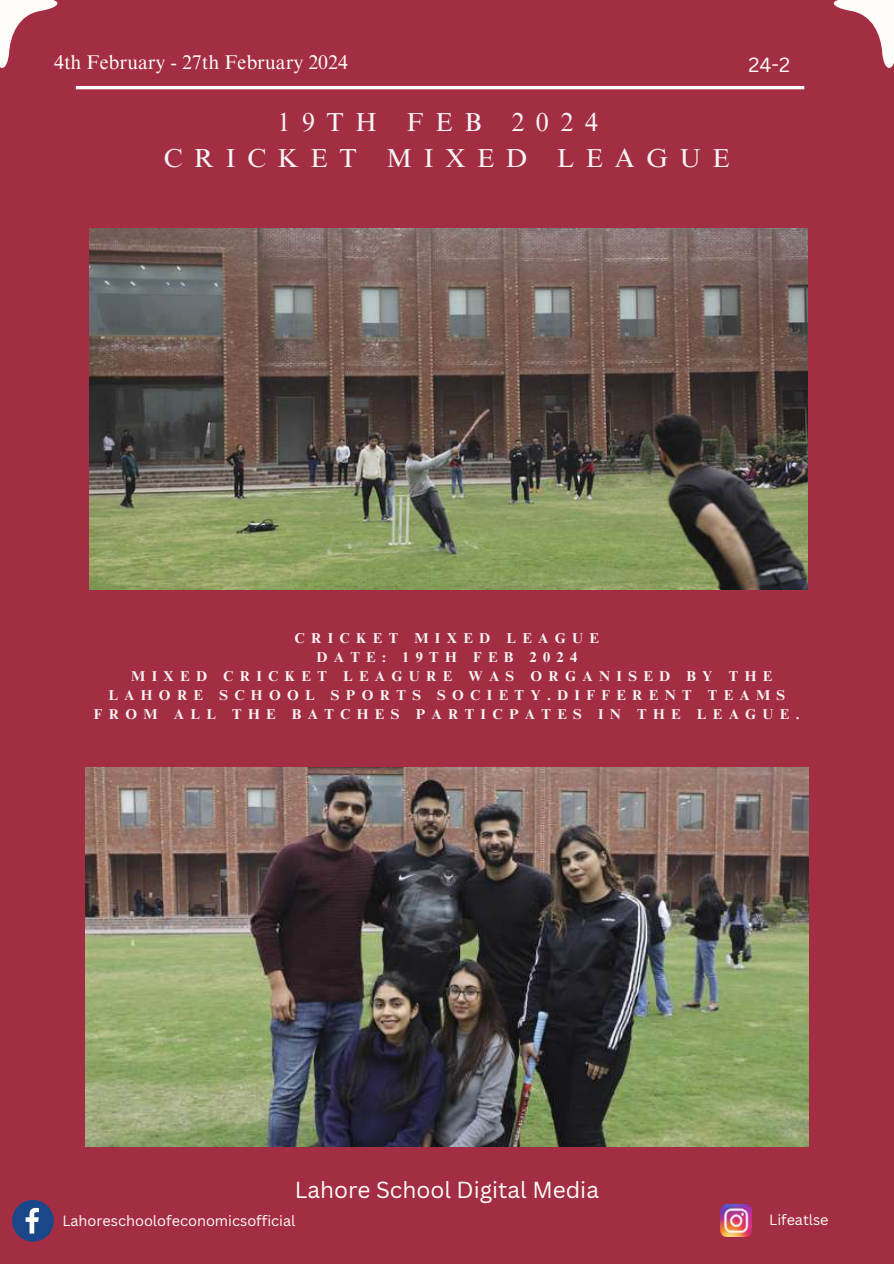
<style>
.page{position:relative;width:894px;height:1264px;background:#fff}
.page>*{position:absolute;margin:0;border:0;box-sizing:border-box;transform-origin:0 0}
.t1{font:26.1px/36.2px "Times NRMT Pro";letter-spacing:.445em;color:#f5f5f5}
.t2{font:22.65px "Canva Sans";color:#fffdfa}
.t3{font:19.95px "Canva Sans";color:#fffdfa}
.t4{font:19.8px "Times NRMT Pro";color:#fffdfa}
.t5{font:14.4px "Canva Sans";color:#fffdfa}
.t6{font:700 14.25px "Times NRMT Pro";letter-spacing:.44em;color:#f5f5f5}
</style>
<div class="page">
<div style="left:0;top:0;width:893px;height:1263px;background:#a32d43"></div>
<hr style="left:76px;top:86px;width:728px;height:3px;background:#fffdfa">
<svg style="left:833px;top:0;width:60px;height:68px"></svg>
<svg style="left:0;top:0;width:58px;height:68px"></svg>
<svg style="left:12px;top:1200px;width:42px;height:41px"></svg>
<img style="left:720px;top:1204px;width:31px;height:32px">
<img style="left:86px;top:767px;width:722px;height:379px">
<img style="left:89px;top:228px;width:718px;height:361px">
<h3 class="t4" style="left:54px;top:55px;width:295px">4th February - 27th February 2024</h3>
<h1 class="t1" style="left:164px;top:107px;width:567px;text-indent:113px">19TH FEB 2024<br>CRICKET MIXED LEAGUE</h1>
<h3 class="t3" style="left:748px;top:51px;width:43px">24-2</h3>
<p class="t6" style="left:294px;top:632px;width:306px">CRICKET MIXED LEAGUE</p>
<p class="t6" style="left:316px;top:651px;width:262px">DATE: 19TH FEB 2024</p>
<p class="t6" style="left:131px;top:670px;width:642px">MIXED CRICKET LEAGURE WAS ORGANISED BY THE</p>
<p class="t6" style="left:108px;top:690px;width:678px">LAHORE SCHOOL SPORTS SOCIETY.DIFFERENT TEAMS</p>
<p class="t6" style="left:94px;top:709px;width:707px">FROM ALL THE BATCHES PARTICPATES IN THE LEAGUE.</p>
<h2 class="t2" style="left:294px;top:1173px;width:305px">Lahore School Digital Media</h2>
<p class="t5" style="left:62px;top:1210px;width:234px">Lahoreschoolofeconomicsofficial</p>
<p class="t5" style="left:769px;top:1210px;width:61px">Lifeatlse</p>
</div>
